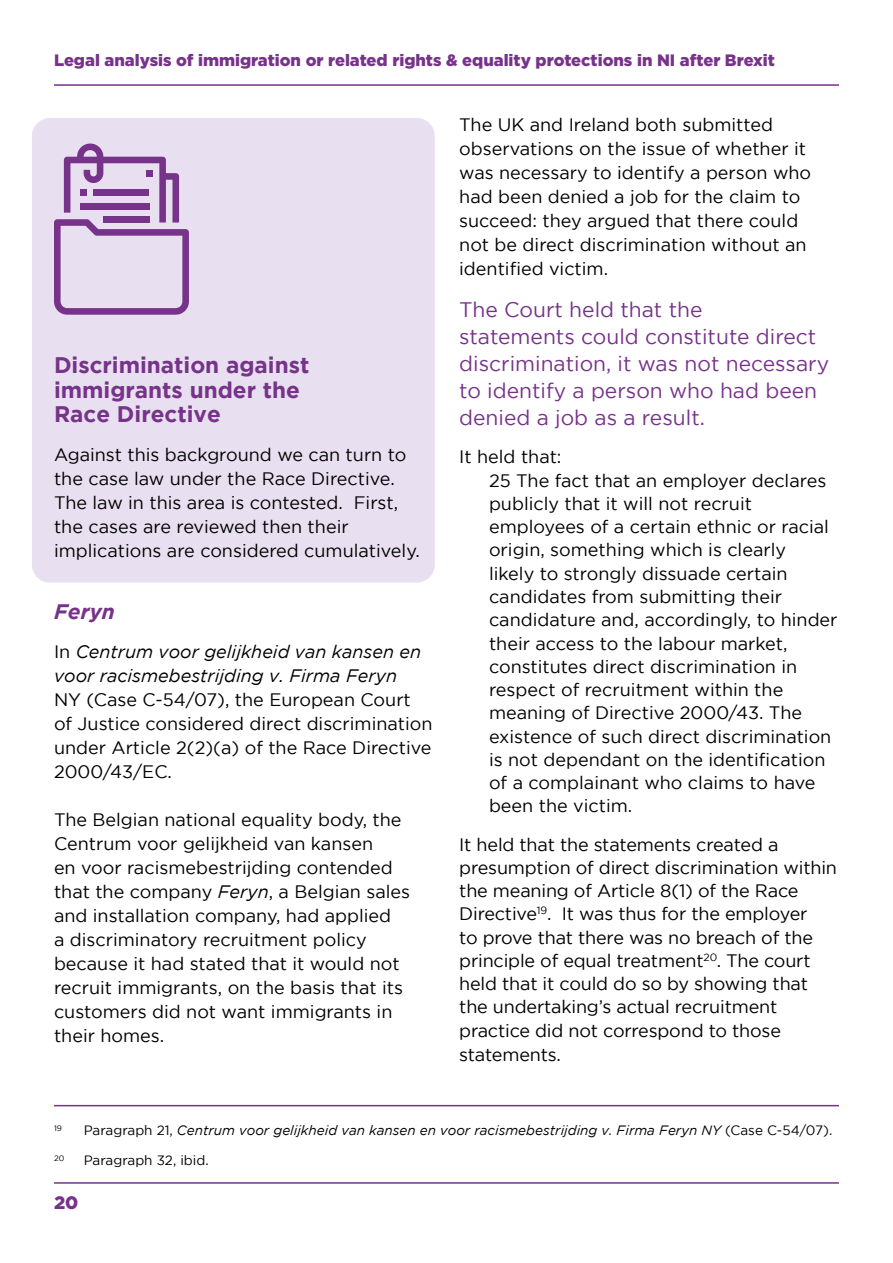
<style>
.page{position:relative;width:893px;height:1263px;background:#fff}
.page>*{position:absolute;margin:0;border:0;box-sizing:border-box;transform-origin:0 0}
.t1{font:700 22.5px/24.8px "Gotham";color:#77328a}
.t2{font:21px/27px "Gotham";color:#77328a}
.t3{font:italic 700 21px "Gotham";color:#77328a}
.t4{font:18px/23.2px "Gotham";color:#000}
.t5{font:italic 18px/24px "Gotham";color:#000}
.t6{font:900 18px "Gotham";color:#77328a}
.t7{font:900 16.5px "Gotham";color:#77328a}
.t8{font:italic 13.5px "Gotham";color:#000}
.t9{font:13.5px "Gotham";color:#000}
.t10{font:7.8px "Gotham";color:#000}
.s1{font-style:normal}
.s2{font-style:italic}
</style>
<div class="page">
<hr style="left:54px;top:84px;width:785px;height:2px;background:#77328a">
<div style="left:32px;top:118px;width:403px;height:465px;background:#e8e0f0;border-radius:18px"></div>
<hr style="left:54px;top:1182px;width:785px;height:2px;background:#77328a">
<hr style="left:54px;top:1105px;width:785px;height:1px;background:#77328a">
<svg style="left:54px;top:144px;width:135px;height:171px"></svg>
<p class="t7" style="left:54px;top:51px;width:722px">Legal analysis of immigration or related rights &amp; equality protections in NI after Brexit</p>
<p class="t1" style="left:54px;top:352px;width:257px">Discrimination against immigrants under the<br>Race Directive</p>
<p class="t4" style="left:54px;top:443px;width:367px;line-height:24px">Against this background we can turn to the case law under the Race Directive.<br>The law in this area is contested. First, the cases are reviewed then their implications are considered cumulatively.</p>
<p class="t3" style="left:54px;top:599px;width:62px">Feryn</p>
<p class="t5" style="left:54px;top:639px;width:369px"><span class="s1">In</span> Centrum voor gelijkheid van kansen en voor racismebestrijding v. Firma Feryn</p>
<p class="t4" style="left:54px;top:687px;width:380px;line-height:24px">NY (Case C-54/07), the European Court of Justice considered direct discrimination under Article 2(2)(a) of the Race Directive 2000/43/EC.</p>
<p class="t4" style="left:54px;top:807px;width:358px;line-height:24px">The Belgian national equality body, the Centrum voor gelijkheid van kansen<br>en voor racismebestrijding contended that the company <span class="s2">Feryn</span>, a Belgian sales and installation company, had applied<br>a discriminatory recruitment policy because it had stated that it would not recruit immigrants, on the basis that its customers did not want immigrants in their homes.</p>
<p class="t4" style="left:459px;top:112px;width:353px;line-height:24px">The UK and Ireland both submitted observations on the issue of whether it was necessary to identify a person who had been denied a job for the claim to succeed: they argued that there could not be direct discrimination without an identified victim.</p>
<p class="t2" style="left:459px;top:296px;width:371px">The Court held that the<br>statements could constitute direct discrimination, it was not necessary to identify a person who had been denied a job as a result.</p>
<p class="t4" style="left:489px;top:445px;width:350px;text-indent:-30px">It held that:<br>25 The fact that an employer declares publicly that it will not recruit employees of a certain ethnic or racial origin, something which is clearly<br>likely to strongly dissuade certain candidates from submitting their candidature and, accordingly, to hinder their access to the labour market, constitutes direct discrimination in respect of recruitment within the meaning of Directive 2000/43. The existence of such direct discrimination is not dependant on the identification of a complainant who claims to have been the victim.</p>
<p class="t4" style="left:459px;top:832px;width:379px">It held that the statements created a presumption of direct discrimination within the meaning of Article 8(1) of the Race Directive<sup>19</sup>. It was thus for the employer<br>to prove that there was no breach of the principle of equal treatment<sup>20</sup>. The court held that it could do so by showing that the undertaking’s actual recruitment practice did not correspond to those statements.</p>
<p class="t10" style="left:54px;top:1124px;width:9px">19</p>
<p class="t8" style="left:84px;top:1123px;width:750px"><span class="s1">Paragraph 21,</span> Centrum voor gelijkheid van kansen en voor racismebestrijding v. Firma Feryn NY <span class="s1">(Case C-54/07).</span></p>
<p class="t10" style="left:54px;top:1153px;width:12px">20</p>
<p class="t9" style="left:84px;top:1153px;width:126px">Paragraph 32, ibid.</p>
<p class="t6" style="left:54px;top:1192px;width:26px">20</p>
</div>
